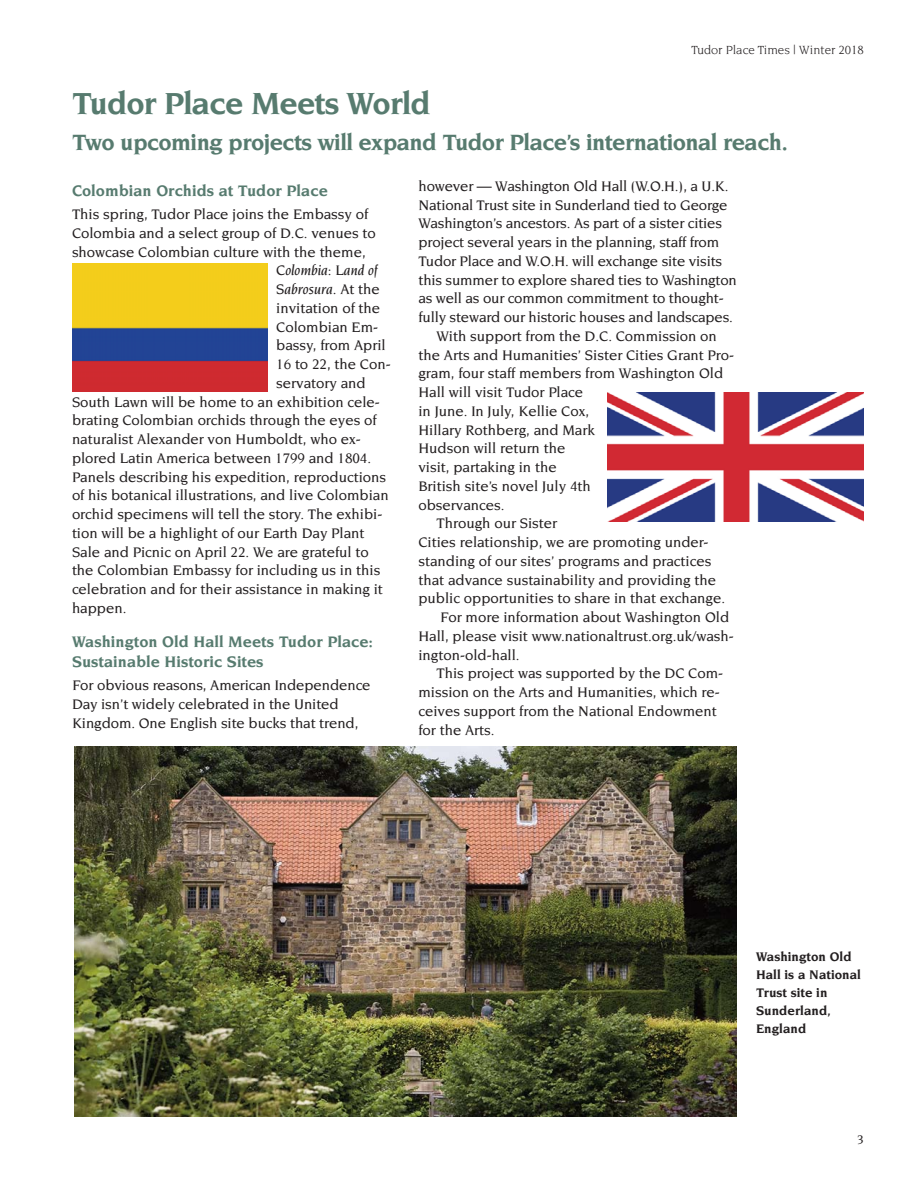
<style>
.page{position:relative;width:918px;height:1188px;background:#fff}
.page>*{position:absolute;margin:0;border:0;box-sizing:border-box;transform-origin:0 0}
.t1{font:700 33px "Novarese Std";letter-spacing:-.025em;color:#577b6f}
.t2{font:700 24px "Novarese Std";letter-spacing:-.025em;color:#577b6f}
.t3{font:700 16.5px/19.5px "Novarese Std";color:#577b6f}
.t4{font:500 15px/18.8px "Novarese";color:#231f20}
.t5{font:italic 500 15px "Novarese";color:#231f20}
.t6{font:700 13.5px/18px "Novarese Std";color:#231f20}
.t7{font:500 13.5px "Novarese";color:#231f20}
.t8{font:12.75px "Novarese";color:#231f20}
.s1{font-style:normal}
</style>
<div class="page">
<img style="left:72px;top:264px;width:195px;height:128px">
<svg style="left:607px;top:392px;width:257px;height:1px"></svg>
<img style="left:607px;top:393px;width:257px;height:129px">
<img style="left:74px;top:747px;width:662px;height:370px">
<p class="t8" style="left:691px;top:44px;width:174px">Tudor Place Times | Winter 2018</p>
<h1 class="t1" style="left:72px;top:90px;width:360px">Tudor Place Meets World</h1>
<h2 class="t2" style="left:72px;top:133px;width:718px">Two upcoming projects will expand Tudor Place’s international reach.</h2>
<p class="t3" style="left:72px;top:182px;width:257px">Colombian Orchids at Tudor Place</p>
<p class="t4" style="left:72px;top:206px;width:305px">This spring, Tudor Place joins the Embassy of<br>Colombia and a select group of D.C. venues to showcase Colombian culture with the theme,</p>
<p class="t5" style="left:276px;top:264px;width:103px">Colombia: Land of</p>
<p class="t5" style="left:276px;top:283px;width:105px">Sabrosura<span class="s1">. At the</span></p>
<p class="t4" style="left:276px;top:299px;width:106px">invitation of the</p>
<p class="t4" style="left:276px;top:318px;width:103px">Colombian Em-</p>
<p class="t4" style="left:276px;top:337px;width:111px">bassy, from April</p>
<p class="t4" style="left:276px;top:356px;width:116px">16 to 22, the Con-</p>
<p class="t4" style="left:276px;top:374px;width:91px">servatory and</p>
<p class="t4" style="left:72px;top:393px;width:309px">South Lawn will be home to an exhibition cele-</p>
<p class="t4" style="left:72px;top:412px;width:306px">brating Colombian orchids through the eyes of</p>
<p class="t4" style="left:72px;top:431px;width:290px">naturalist Alexander von Humboldt, who ex-</p>
<p class="t4" style="left:72px;top:449px;width:301px">plored Latin America between 1799 and 1804.</p>
<p class="t4" style="left:72px;top:468px;width:316px">Panels describing his expedition, reproductions</p>
<p class="t4" style="left:72px;top:487px;width:318px">of his botanical illustrations, and live Colombian</p>
<p class="t4" style="left:72px;top:506px;width:312px">orchid specimens will tell the story. The exhibi-</p>
<p class="t4" style="left:72px;top:524px;width:294px">tion will be a highlight of our Earth Day Plant</p>
<p class="t4" style="left:72px;top:543px;width:298px">Sale and Picnic on April 22. We are grateful to</p>
<p class="t4" style="left:72px;top:562px;width:310px">the Colombian Embassy for including us in this</p>
<p class="t4" style="left:72px;top:581px;width:312px">celebration and for their assistance in making it</p>
<p class="t4" style="left:72px;top:599px;width:56px">happen.</p>
<p class="t3" style="left:72px;top:633px;width:303px">Washington Old Hall Meets Tudor Place:<br>Sustainable Historic Sites</p>
<p class="t4" style="left:72px;top:677px;width:300px">For obvious reasons, American Independence<br>Day isn’t widely celebrated in the United<br>Kingdom. One English site bucks that trend,</p>
<p class="t4" style="left:418px;top:178px;width:312px">however — Washington Old Hall (W.O.H.), a U.K.</p>
<p class="t4" style="left:418px;top:196px;width:311px">National Trust site in Sunderland tied to George</p>
<p class="t4" style="left:418px;top:215px;width:305px">Washington’s ancestors. As part of a sister cities</p>
<p class="t4" style="left:418px;top:234px;width:302px">project several years in the planning, staff from</p>
<p class="t4" style="left:418px;top:253px;width:305px">Tudor Place and W.O.H. will exchange site visits</p>
<p class="t4" style="left:418px;top:271px;width:320px">this summer to explore shared ties to Washington</p>
<p class="t4" style="left:418px;top:290px;width:307px">as well as our common commitment to thought-</p>
<p class="t4" style="left:418px;top:309px;width:316px">fully steward our historic houses and landscapes.</p>
<p class="t4" style="left:436px;top:328px;width:282px">With support from the D.C. Commission on</p>
<p class="t4" style="left:418px;top:346px;width:317px">the Arts and Humanities’ Sister Cities Grant Pro-</p>
<p class="t4" style="left:418px;top:365px;width:306px">gram, four staff members from Washington Old</p>
<p class="t4" style="left:418px;top:384px;width:166px">Hall will visit Tudor Place</p>
<p class="t4" style="left:418px;top:403px;width:172px">in June. In July, Kellie Cox,</p>
<p class="t4" style="left:418px;top:421px;width:178px">Hillary Rothberg, and Mark</p>
<p class="t4" style="left:418px;top:440px;width:148px">Hudson will return the</p>
<p class="t4" style="left:418px;top:459px;width:140px">visit, partaking in the</p>
<p class="t4" style="left:418px;top:478px;width:174px">British site’s novel July 4th</p>
<p class="t4" style="left:418px;top:496px;width:88px">observances.</p>
<p class="t4" style="left:436px;top:515px;width:122px">Through our Sister</p>
<p class="t4" style="left:418px;top:534px;width:291px">Cities relationship, we are promoting under-</p>
<p class="t4" style="left:418px;top:553px;width:294px">standing of our sites’ programs and practices</p>
<p class="t4" style="left:418px;top:571px;width:299px">that advance sustainability and providing the</p>
<p class="t4" style="left:418px;top:590px;width:308px">public opportunities to share in that exchange.</p>
<p class="t4" style="left:440px;top:609px;width:290px">For more information about Washington Old</p>
<p class="t4" style="left:418px;top:628px;width:317px">Hall, please visit www.nationaltrust.org.uk/wash-</p>
<p class="t4" style="left:418px;top:646px;width:103px">ington-old-hall.</p>
<p class="t4" style="left:436px;top:665px;width:288px">This project was supported by the DC Com-</p>
<p class="t4" style="left:418px;top:684px;width:303px">mission on the Arts and Humanities, which re-</p>
<p class="t4" style="left:418px;top:703px;width:300px">ceives support from the National Endowment</p>
<p class="t4" style="left:418px;top:721px;width:78px">for the Arts.</p>
<p class="t6" style="left:756px;top:948px;width:107px">Washington Old<br>Hall is a National<br>Trust site in<br>Sunderland,<br>England</p>
<p class="t7" style="left:857px;top:1134px;width:8px">3</p>
</div>
